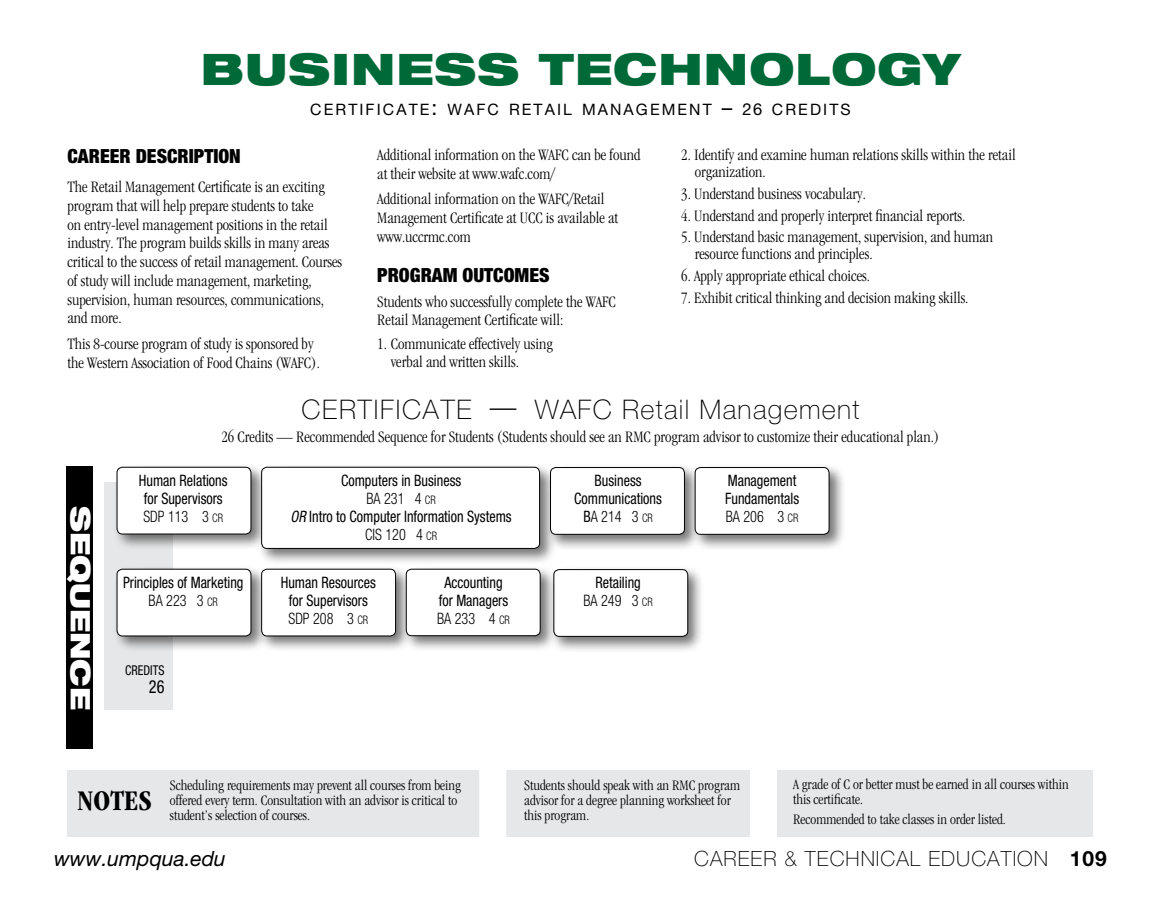
<style>
.page{position:relative;width:1161px;height:905px;background:#fff}
.page>*{position:absolute;margin:0;border:0;box-sizing:border-box;transform-origin:0 0}
.t1{font:900 expanded 43.5px "Helvetica Neue LT Std";letter-spacing:.025em;color:#006938}
.t2{font:700 condensed 29.4px "ITC Garamond Std";color:#000}
.t3{font:100 27px "Helvetica Neue LT Std";letter-spacing:.05em;color:#000}
.t4{font:900 expanded 27px "Helvetica Neue LT Std";color:#fff}
.t5{font:100 21px "Helvetica Neue LT Std";letter-spacing:.05em;color:#000}
.t6{font:italic 21px "Helvetica Neue LT Std";color:#000}
.t7{font:900 condensed 19.5px "Helvetica Neue LT Std";color:#000}
.t8{font:condensed 18px "Helvetica Neue LT Std";color:#000;scale:.9 1}
.t9{font:300 condensed 16.5px/18.8px "ITC Garamond Std";color:#000}
.t10{font:condensed 15.75px/18px "Helvetica Neue LT Std";color:#000;text-align:center;scale:.9 1}
.t11{font:15.75px "Helvetica Neue LT Std";letter-spacing:.135em;color:#000}
.t12{font:300 condensed 15px/15px "ITC Garamond Std";color:#000}
.t13{font:condensed 13.5px "Helvetica Neue LT Std";color:#000;scale:.9 1}
.s1{font-size:21px}
.s2{font-size:16.5px}
.s3{font-style:inherit}
.s4{font-size:36px}
.s5{font-weight:300}
.s6{font-weight:300;font-size:11.85px}
.s7{font-style:italic}
.s8{font-weight:700}
</style>
<div class="page">
<div style="left:104px;top:482px;width:69px;height:227px;background:#e6e7e8"></div>
<div style="left:113px;top:463px;width:155px;height:88px;background:#000;opacity:.55"></div>
<div style="left:117px;top:467px;width:134px;height:67px;background:#fff;border-radius:5px"></div>
<div style="left:117px;top:467px;width:134px;height:67px;border:1px solid #000;border-radius:5px"></div>
<div style="left:258px;top:463px;width:299px;height:102px;background:#000;opacity:.55"></div>
<div style="left:262px;top:467px;width:278px;height:81px;background:#fff;border-radius:5px"></div>
<div style="left:261px;top:467px;width:279px;height:82px;border:1px solid #000;border-radius:5px"></div>
<div style="left:66px;top:466px;width:27px;height:282px;background:#000"></div>
<div style="left:68px;top:769px;width:1026px;height:67px;background:#e6e7e8"></div>
<div style="left:479px;top:766px;width:27px;height:75px;background:#fff"></div>
<div style="left:750px;top:766px;width:27px;height:75px;background:#fff"></div>
<div style="left:546px;top:463px;width:155px;height:88px;background:#000;opacity:.55"></div>
<div style="left:551px;top:467px;width:133px;height:67px;background:#fff;border-radius:5px"></div>
<div style="left:550px;top:467px;width:135px;height:67px;border:1px solid #000;border-radius:5px"></div>
<div style="left:691px;top:463px;width:155px;height:88px;background:#000;opacity:.55"></div>
<div style="left:695px;top:467px;width:134px;height:67px;background:#fff;border-radius:5px"></div>
<div style="left:695px;top:467px;width:134px;height:67px;border:1px solid #000;border-radius:5px"></div>
<div style="left:550px;top:565px;width:155px;height:88px;background:#000;opacity:.55"></div>
<div style="left:554px;top:569px;width:134px;height:67px;background:#fff;border-radius:5px"></div>
<div style="left:553px;top:569px;width:135px;height:67px;border:1px solid #000;border-radius:5px"></div>
<div style="left:113px;top:565px;width:155px;height:87px;background:#000;opacity:.55"></div>
<div style="left:117px;top:569px;width:134px;height:67px;background:#fff;border-radius:5px"></div>
<div style="left:117px;top:568px;width:134px;height:68px;border:1px solid #000;border-radius:5px"></div>
<div style="left:258px;top:565px;width:154px;height:87px;background:#000;opacity:.55"></div>
<div style="left:262px;top:569px;width:134px;height:67px;background:#fff;border-radius:5px"></div>
<div style="left:261px;top:568px;width:135px;height:68px;border:1px solid #000;border-radius:5px"></div>
<div style="left:402px;top:565px;width:155px;height:87px;background:#000;opacity:.55"></div>
<div style="left:406px;top:569px;width:134px;height:66px;background:#fff;border-radius:5px"></div>
<div style="left:406px;top:568px;width:135px;height:68px;border:1px solid #000;border-radius:5px"></div>
<h1 class="t1" style="left:201px;top:41px;width:761px">BUSINESS TECHNOLOGY</h1>
<p class="t11" style="left:310px;top:100px;width:542px">CERTIFICATE<span class="s1">:</span> WAFC RETAIL MANAGEMENT <span class="s1">–</span> <span class="s2">26</span> CREDITS</p>
<p class="t7" style="left:68px;top:143px;width:175px">CAREER DESCRIPTION</p>
<p class="t9" style="left:68px;top:177px;width:276px">The Retail Management Certificate is an exciting program that will help prepare students to take<br>on entry-level management positions in the retail industry. The program builds skills in many areas critical to the success of retail management. Courses of study will include management, marketing, supervision, human resources, communications, and more.</p>
<p class="t9" style="left:68px;top:334px;width:254px">This 8-course program of study is sponsored by the Western Association of Food Chains (WAFC).</p>
<p class="t9" style="left:377px;top:146px;width:265px">Additional information on the WAFC can be found at their website at www.wafc.com/</p>
<p class="t9" style="left:377px;top:190px;width:242px">Additional information on the WAFC/Retail<br>Management Certificate at UCC is available at www.uccrmc.com</p>
<p class="t7" style="left:377px;top:263px;width:174px">PROGRAM OUTCOMES</p>
<p class="t9" style="left:377px;top:292px;width:240px">Students who successfully complete the WAFC<br>Retail Management Certificate will:</p>
<p class="t9" style="left:391px;top:336px;width:164px;line-height:17.2px;text-indent:-13px">1. Communicate effectively using verbal and written skills.</p>
<p class="t9" style="left:695px;top:146px;width:322px;line-height:17.2px;text-indent:-13px">2. Identify and examine human relations skills within the retail organization.</p>
<p class="t9" style="left:681px;top:184px;width:186px">3. Understand business vocabulary.</p>
<p class="t9" style="left:681px;top:206px;width:286px">4. Understand and properly interpret financial reports.</p>
<p class="t9" style="left:695px;top:228px;width:300px;line-height:17.2px;text-indent:-13px">5. Understand basic management, supervision, and human resource functions and principles.</p>
<p class="t9" style="left:681px;top:266px;width:190px">6. Apply appropriate ethical choices.</p>
<p class="t9" style="left:681px;top:288px;width:289px">7. Exhibit critical thinking and decision making skills.</p>
<h3 class="t4" style="left:98px;top:505px;width:206px;rotate:90deg">SEQUENCE</h3>
<h3 class="t3" style="left:301px;top:394px;width:560px"><span class="s3">CERTIFICATE</span> <span class="s4">—</span> WAFC Retail Management</h3>
<p class="t9" style="left:222px;top:427px;width:719px">26 Credits — Recommended Sequence for Students (Students should see an RMC program advisor to customize their educational plan.)</p>
<p class="t10" style="left:139px;top:471px;width:100px;text-align:left">Human Relations for Supervisors<br><span class="s5">SDP 113 3</span> <span class="s6">CR</span></p>
<p class="t10" style="left:291px;top:471px;width:247px">Computers in Business<br><span class="s5">BA 231 4</span> <span class="s6">CR<br></span><span class="s7">OR</span> Intro to Computer Information Systems<br><span class="s5">CIS 120 4</span> <span class="s6">CR</span></p>
<p class="t10" style="left:574px;top:471px;width:99px">Business<br>Communications<br>B<span class="s5">A 214 3</span> <span class="s6">CR</span></p>
<p class="t10" style="left:725px;top:471px;width:84px;text-align:left">Management<br>Fundamentals<br><span class="s5">BA 206 3</span> <span class="s6">CR</span></p>
<p class="t10" style="left:123px;top:573px;width:135px">Principles of Marketing<br><span class="s5">BA 223 3</span> <span class="s6">CR</span></p>
<p class="t10" style="left:281px;top:573px;width:107px">Human Resources for Supervisors<br><span class="s5">SDP 208 3</span> <span class="s6">CR</span></p>
<p class="t10" style="left:437px;top:573px;width:82px">Accounting for Managers<br><span class="s5">BA 233 4</span> <span class="s6">CR</span></p>
<p class="t10" style="left:584px;top:573px;width:78px">Retailing<br><span class="s5">BA 249 3</span> <span class="s6">CR</span></p>
<p class="t13" style="left:125px;top:662px;width:45px">CREDITS</p>
<p class="t8" style="left:149px;top:676px;width:19px">26</p>
<h2 class="t2" style="left:78px;top:784px;width:76px">NOTES</h2>
<p class="t12" style="left:170px;top:778px;width:293px">Scheduling requirements may prevent all courses from being offered every term. Consultation with an advisor is critical to student’s selection of courses.</p>
<p class="t12" style="left:524px;top:778px;width:217px">Students should speak with an RMC program advisor for a degree planning worksheet for this program.</p>
<p class="t12" style="left:793px;top:776px;width:277px">A grade of C or better must be earned in all courses within this certificate.</p>
<p class="t12" style="left:793px;top:812px;width:214px">Recommended to take classes in order listed.</p>
<p class="t6" style="left:54px;top:845px;width:173px">www.umpqua.edu</p>
<p class="t5" style="left:694px;top:846px;width:414px">CAREER &amp; TECHNICAL EDUCATION <span class="s8">109</span></p>
</div>
